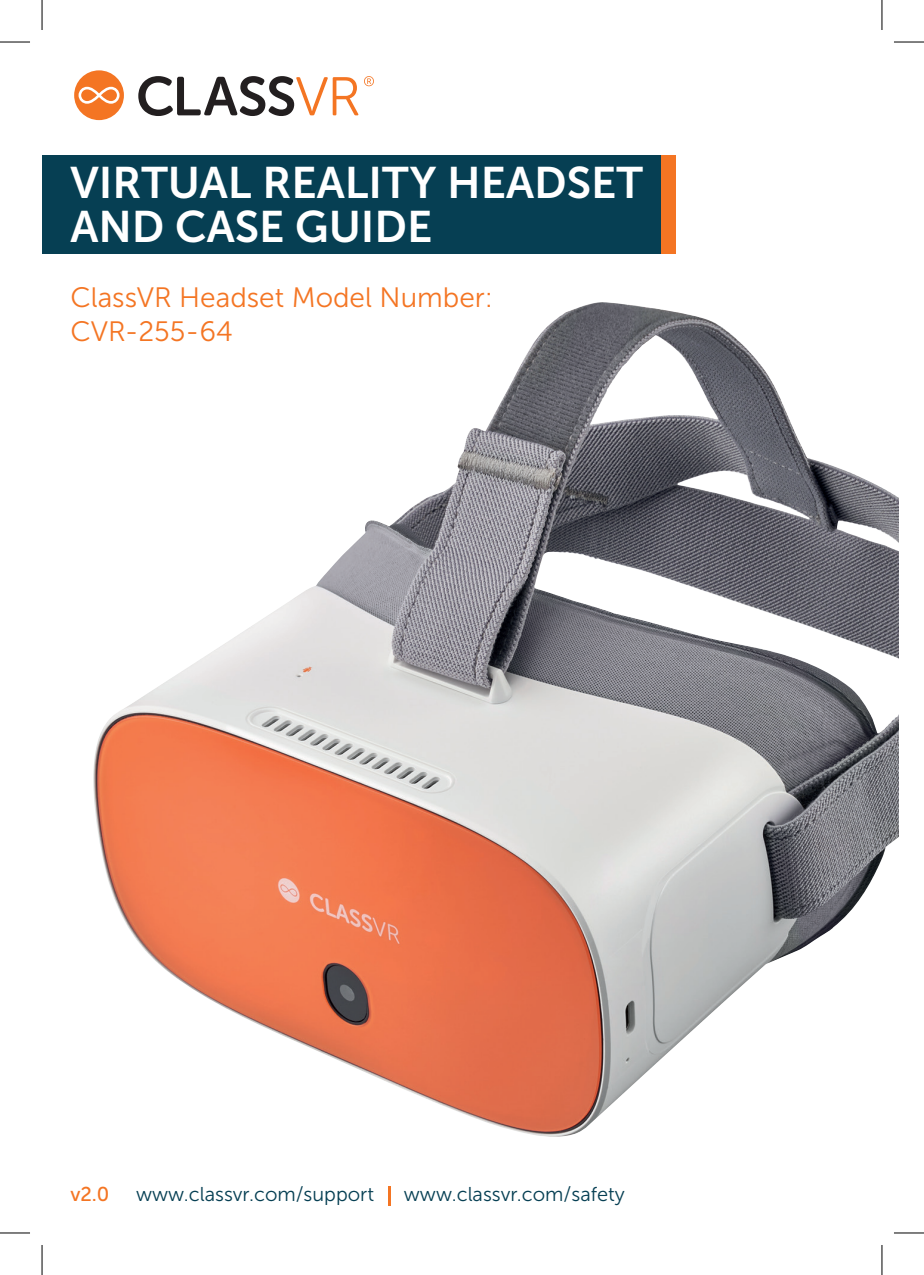
<style>
.page{position:relative;width:924px;height:1275px;background:#fff}
.page>*{position:absolute;margin:0;border:0;box-sizing:border-box;transform-origin:0 0}
.t1{font:44px/44px "Museo Sans 700";color:#fff}
.t2{font:28px/33.6px "Museo Sans 300";color:#f47523}
.t3{font:20px "Museo Sans 300";color:#063f53}
.t4{font:20px "Museo Sans 500";color:#f47523}
</style>
<div class="page">
<div style="left:42px;top:155px;width:618px;height:99px;background:#063f53"></div>
<div style="left:660px;top:155px;width:15px;height:99px;background:#f47523"></div>
<img style="left:93px;top:302px;width:805px;height:835px">
<svg style="left:74px;top:70px;width:50px;height:50px"></svg>
<svg style="left:364px;top:76px;width:10px;height:10px"></svg>
<svg style="left:138px;top:76px;width:220px;height:40px"></svg>
<svg style="left:388px;top:1186px;width:2px;height:19px"></svg>
<hr style="left:0;top:42px;width:30px;height:1px;background:#000">
<hr style="left:893px;top:42px;width:30px;height:1px;background:#000">
<hr style="left:0;top:1232px;width:30px;height:1px;background:#000">
<hr style="left:893px;top:1232px;width:30px;height:1px;background:#000">
<hr style="left:42px;top:0;width:1px;height:30px;background:#000">
<hr style="left:42px;top:1245px;width:1px;height:30px;background:#000">
<hr style="left:881px;top:0;width:1px;height:30px;background:#000">
<hr style="left:881px;top:1245px;width:1px;height:30px;background:#000">
<h1 class="t1" style="left:70px;top:160px;width:574px">VIRTUAL REALITY HEADSET<br>AND CASE GUIDE</h1>
<h2 class="t2" style="left:70px;top:281px;width:424px">ClassVR Headset Model Number:<br>CVR-255-64</h2>
<p class="t4" style="left:70px;top:1183px;width:40px">v2.0</p>
<p class="t3" style="left:136px;top:1183px;width:239px">www.classvr.com/support</p>
<p class="t3" style="left:404px;top:1183px;width:222px">www.classvr.com/safety</p>
</div>
